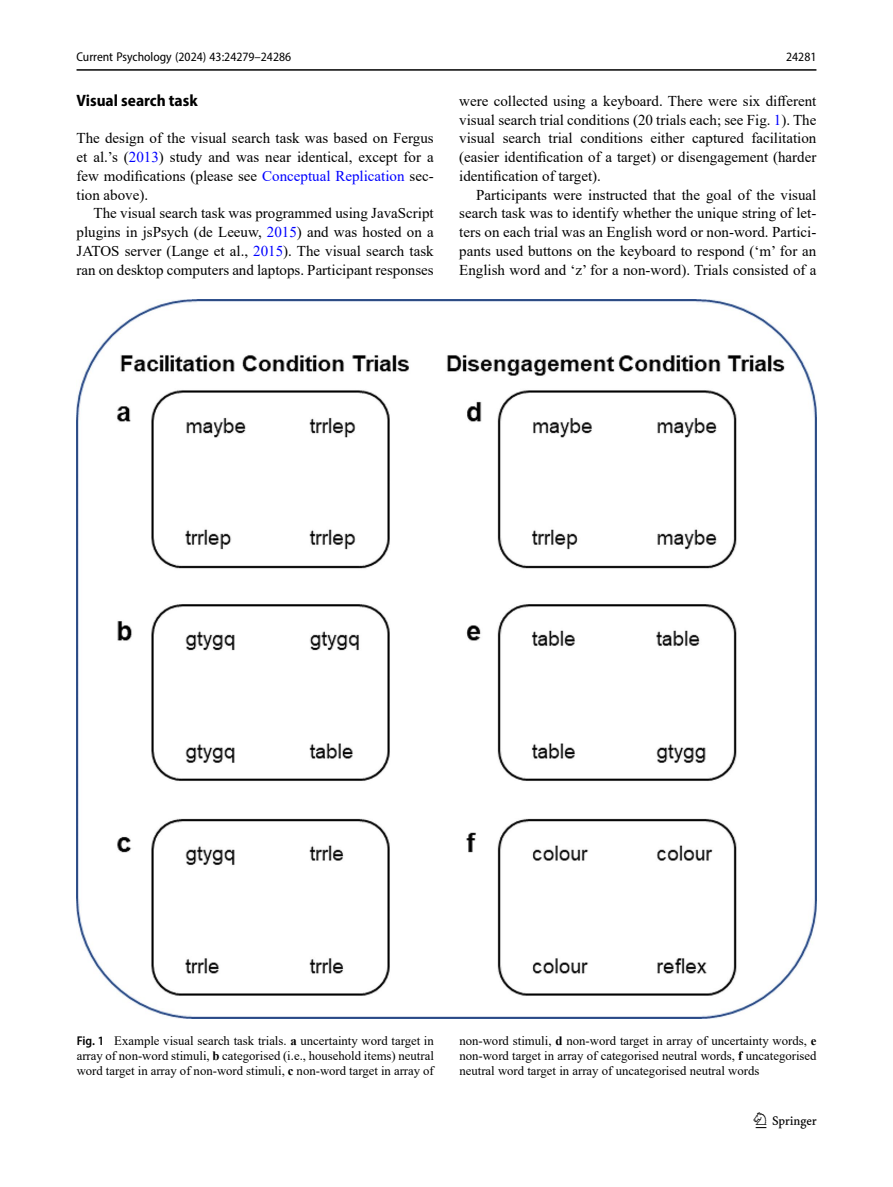
<style>
.page{position:relative;width:893px;height:1187px;background:#fff}
.page>*{position:absolute;margin:0;border:0;box-sizing:border-box;transform-origin:0 0}
.t1{font:22.5px "Springnew";color:#000}
.Head_2{font:700 semi-condensed 16.5px "Myriad Pro";color:#000}
.Body_Text_Indent{font:15px/18.8px "Times New Roman";color:#000;text-align:justify}
.Body_Text{font:15px/18.8px "Times New Roman";color:#000;text-align:justify}
.Figure_Caption{font:12.75px/15px "Times New Roman";color:#000;text-align:justify}
.t2{font:semi-condensed 12.75px "Myriad Pro";color:#000}
.s1{color:#00f}
.s2{font-family:"Myriad Pro";font-weight:600;font-stretch:semi-condensed}
.s3{font-weight:700}
</style>
<div class="page">
<hr style="left:77px;top:69px;width:739px;height:2px;background:#000">
<img style="left:77px;top:299px;width:740px;height:719px">
<p class="t2" style="left:77px;top:49px;width:216px">Current Psychology (2024) 43:24279–24286</p>
<p class="Head_2" style="left:77px;top:90px;width:123px">Visual search task</p>
<p class="Body_Text" style="left:77px;top:128px;width:359px">The design of the visual search task was based on Fergus et al.’s (<span class="s1">2013</span>) study and was near identical, except for a few modifications (please see <span class="s1">Conceptual Replication</span> sec&shy;tion above).</p>
<p class="Body_Text_Indent" style="left:77px;top:203px;width:359px;text-indent:17px">The visual search task was programmed using JavaScript plugins in jsPsych (de Leeuw, <span class="s1">2015</span>) and was hosted on a JATOS server (Lange et al., <span class="s1">2015</span>). The visual search task ran on desktop computers and laptops. Participant responses</p>
<p class="t2" style="left:786px;top:49px;width:32px">24281</p>
<p class="Body_Text_Indent" style="left:459px;top:91px;width:359px">were collected using a keyboard. There were six different visual search trial conditions (20 trials each; see Fig. <span class="s1">1</span>). The visual search trial conditions either captured facilitation (easier identification of a target) or disengagement (harder identification of target).</p>
<p class="Body_Text_Indent" style="left:459px;top:185px;width:359px;text-indent:17px">Participants were instructed that the goal of the visual search task was to identify whether the unique string of let&shy;ters on each trial was an English word or non-word. Partici&shy;pants used buttons on the keyboard to respond (‘m’ for an English word and ‘z’ for a non-word). Trials consisted of a</p>
<p class="Figure_Caption" style="left:77px;top:1033px;width:359px"><span class="s2">Fig. 1</span> Example visual search task trials. <span class="s3">a</span> uncertainty word target in array of non-word stimuli, <span class="s3">b</span> categorised (i.e., household items) neutral word target in array of non-word stimuli, <span class="s3">c</span> non-word target in array of</p>
<p class="Figure_Caption" style="left:459px;top:1033px;width:359px">non-word stimuli, <span class="s3">d</span> non-word target in array of uncertainty words, <span class="s3">e </span>non-word target in array of categorised neutral words, <span class="s3">f</span> uncategorised neutral word target in array of uncategorised neutral words</p>
<h1 class="t1" style="left:756px;top:1107px;width:63px">1 3</h1>
</div>
